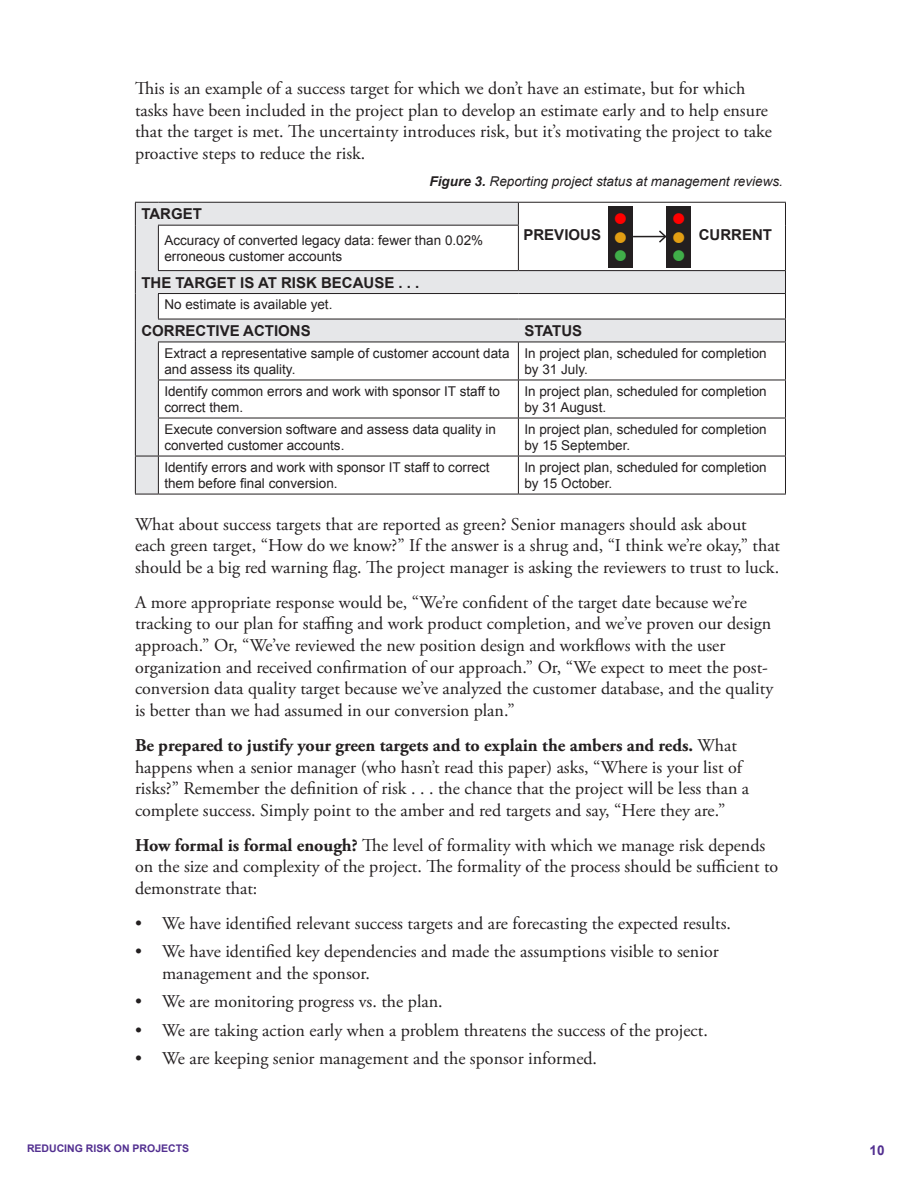
<style>
.page{position:relative;width:918px;height:1188px;background:#fff}
.page>*{position:absolute;margin:0;border:0;box-sizing:border-box;transform-origin:0 0}
.Garmond_Text{font:18px/21.6px "Adobe Garamond Pro";color:#231f20}
.Garmond_Text_Bullets{font:18px/21.6px "Adobe Garamond Pro";color:#231f20}
.Garamond_Text_Last_B{font:18px "Adobe Garamond Pro";color:#231f20}
.t1{font:700 15px "Arial";color:#231f20}
.t2{font:13.5px/16.2px "Arial";color:#231f20}
.t3{font:italic 13.5px "Arial";color:#231f20}
.t4{font:700 13.5px "Arial";color:#522f90}
.t5{font:700 10.5px "Arial";color:#522f90}
.s1{font-weight:700}
</style>
<div class="page">
<svg style="left:136px;top:203px;width:649px;height:291px"></svg>
<svg style="left:135px;top:202px;width:23px;height:23px"></svg>
<hr style="left:158px;top:202px;width:360px;height:1px;background:#231f20">
<hr style="left:518px;top:202px;width:268px;height:1px;background:#231f20">
<svg style="left:785px;top:203px;width:1px;height:22px"></svg>
<hr style="left:785px;top:225px;width:1px;height:45px;background:#231f20">
<hr style="left:135px;top:225px;width:1px;height:46px;background:#231f20">
<svg style="left:135px;top:271px;width:1px;height:71px"></svg>
<svg style="left:785px;top:271px;width:1px;height:71px"></svg>
<hr style="left:135px;top:342px;width:1px;height:38px;background:#231f20">
<hr style="left:785px;top:342px;width:1px;height:38px;background:#231f20">
<hr style="left:135px;top:380px;width:1px;height:38px;background:#231f20">
<hr style="left:785px;top:380px;width:1px;height:38px;background:#231f20">
<hr style="left:135px;top:418px;width:1px;height:38px;background:#231f20">
<hr style="left:785px;top:418px;width:1px;height:38px;background:#231f20">
<svg style="left:136px;top:456px;width:22px;height:1px"></svg>
<hr style="left:135px;top:456px;width:1px;height:38px;background:#231f20">
<hr style="left:158px;top:456px;width:360px;height:1px;background:#231f20">
<hr style="left:518px;top:456px;width:268px;height:1px;background:#231f20">
<hr style="left:785px;top:456px;width:1px;height:38px;background:#231f20">
<svg style="left:135px;top:494px;width:23px;height:1px"></svg>
<hr style="left:158px;top:494px;width:360px;height:1px;background:#231f20">
<hr style="left:518px;top:494px;width:268px;height:1px;background:#231f20">
<svg style="left:518px;top:203px;width:1px;height:22px"></svg>
<hr style="left:518px;top:226px;width:1px;height:44px;background:#231f20">
<hr style="left:158px;top:225px;width:361px;height:1px;background:#231f20">
<hr style="left:158px;top:226px;width:1px;height:44px;background:#231f20">
<hr style="left:158px;top:270px;width:360px;height:1px;background:#231f20">
<hr style="left:518px;top:270px;width:268px;height:1px;background:#231f20">
<hr style="left:158px;top:293px;width:360px;height:1px;background:#231f20">
<hr style="left:518px;top:293px;width:268px;height:1px;background:#231f20">
<hr style="left:158px;top:319px;width:360px;height:1px;background:#231f20">
<hr style="left:518px;top:319px;width:268px;height:1px;background:#231f20">
<svg style="left:158px;top:294px;width:1px;height:25px"></svg>
<hr style="left:158px;top:342px;width:1px;height:38px;background:#231f20">
<hr style="left:518px;top:342px;width:1px;height:38px;background:#231f20">
<hr style="left:158px;top:380px;width:360px;height:1px;background:#231f20">
<hr style="left:158px;top:380px;width:1px;height:38px;background:#231f20">
<hr style="left:518px;top:380px;width:268px;height:1px;background:#231f20">
<hr style="left:518px;top:380px;width:1px;height:38px;background:#231f20">
<hr style="left:158px;top:418px;width:360px;height:1px;background:#231f20">
<hr style="left:158px;top:418px;width:1px;height:38px;background:#231f20">
<hr style="left:518px;top:418px;width:268px;height:1px;background:#231f20">
<hr style="left:518px;top:418px;width:1px;height:38px;background:#231f20">
<hr style="left:158px;top:456px;width:1px;height:38px;background:#231f20">
<hr style="left:518px;top:456px;width:1px;height:38px;background:#231f20">
<hr style="left:158px;top:342px;width:360px;height:1px;background:#231f20">
<hr style="left:518px;top:342px;width:268px;height:1px;background:#231f20">
<div style="left:608px;top:206px;width:25px;height:61px;background:#231f20"></div>
<div style="left:667px;top:206px;width:24px;height:61px;background:#231f20"></div>
<hr style="left:633px;top:236px;width:32px;height:1px;background:#231f20">
<svg style="left:657px;top:213px;width:10px;height:31px"></svg>
<p class="Garmond_Text" style="left:135px;top:78px;width:639px">This is an example of a success target for which we don’t have an estimate, but for which tasks have been included in the project plan to develop an estimate early and to help ensure that the target is met. The uncertainty introduces risk, but it’s motivating the project to take proactive steps to reduce the risk.</p>
<p class="t3" style="left:430px;top:172px;width:355px"><span class="s1">Figure 3.</span> Reporting project status at management reviews.</p>
<p class="t1" style="left:141px;top:204px;width:62px">TARGET</p>
<p class="t2" style="left:164px;top:232px;width:320px">Accuracy of converted legacy data: fewer than 0.02% erroneous customer accounts</p>
<p class="t1" style="left:141px;top:272px;width:280px">THE TARGET IS AT RISK BECAUSE . . .</p>
<p class="t2" style="left:164px;top:297px;width:170px">No estimate is available yet.</p>
<p class="t1" style="left:141px;top:321px;width:171px">CORRECTIVE ACTIONS</p>
<p class="t1" style="left:524px;top:321px;width:59px">STATUS</p>
<p class="t2" style="left:164px;top:345px;width:347px">Extract a representative sample of customer account data and assess its quality.</p>
<p class="t2" style="left:524px;top:345px;width:244px">In project plan, scheduled for completion by 31 July.</p>
<p class="t2" style="left:164px;top:383px;width:337px">Identify common errors and work with sponsor IT staff to correct them.</p>
<p class="t2" style="left:524px;top:383px;width:244px">In project plan, scheduled for completion by 31 August.</p>
<p class="t2" style="left:164px;top:421px;width:333px">Execute conversion software and assess data quality in converted customer accounts.</p>
<p class="t2" style="left:524px;top:421px;width:244px">In project plan, scheduled for completion by 15 September.</p>
<p class="t2" style="left:164px;top:459px;width:327px">Identify errors and work with sponsor IT staff to correct them before final conversion.</p>
<p class="t2" style="left:524px;top:459px;width:244px">In project plan, scheduled for completion by 15 October.</p>
<p class="t1" style="left:523px;top:225px;width:79px">PREVIOUS</p>
<p class="t1" style="left:699px;top:225px;width:75px">CURRENT</p>
<p class="Garmond_Text" style="left:135px;top:514px;width:647px">What about success targets that are reported as green? Senior managers should ask about each green target, “How do we know?” If the answer is a shrug and, “I think we’re okay,” that should be a big red warning flag. The project manager is asking the reviewers to trust to luck.</p>
<p class="Garmond_Text" style="left:135px;top:592px;width:640px">A more appropriate response would be, “We’re confident of the target date because we’re tracking to our plan for staffing and work product completion, and we’ve proven our design approach.” Or, “We’ve reviewed the new position design and workflows with the user organization and received confirmation of our approach.” Or, “We expect to meet the post&shy;conversion data quality target because we’ve analyzed the customer database, and the quality is better than we had assumed in our conversion plan.”</p>
<p class="Garmond_Text" style="left:135px;top:735px;width:616px"><span class="s1">Be prepared to justify your green targets and to explain the ambers and reds.</span> What happens when a senior manager (who hasn’t read this paper) asks, “Where is your list of risks?” Remember the definition of risk . . . the chance that the project will be less than a complete success. Simply point to the amber and red targets and say, “Here they are.”</p>
<p class="Garmond_Text" style="left:135px;top:835px;width:645px"><span class="s1">How formal is formal enough?</span> The level of formality with which we manage risk depends on the size and complexity of the project. The formality of the process should be sufficient to demonstrate that:</p>
<p class="Garmond_Text_Bullets" style="left:135px;top:913px;width:598px">• We have identified relevant success targets and are forecasting the expected results.</p>
<p class="Garmond_Text_Bullets" style="left:162px;top:942px;width:558px;text-indent:-27px">• We have identified key dependencies and made the assumptions visible to senior management and the sponsor.</p>
<p class="Garmond_Text_Bullets" style="left:135px;top:992px;width:309px">• We are monitoring progress vs. the plan.</p>
<p class="Garmond_Text_Bullets" style="left:135px;top:1020px;width:574px">• We are taking action early when a problem threatens the success of the project.</p>
<p class="Garamond_Text_Last_B" style="left:135px;top:1048px;width:464px">• We are keeping senior management and the sponsor informed.</p>
<p class="t5" style="left:27px;top:1142px;width:164px">REDUCING RISK ON PROJECTS</p>
<p class="t4" style="left:870px;top:1141px;width:17px">10</p>
</div>
